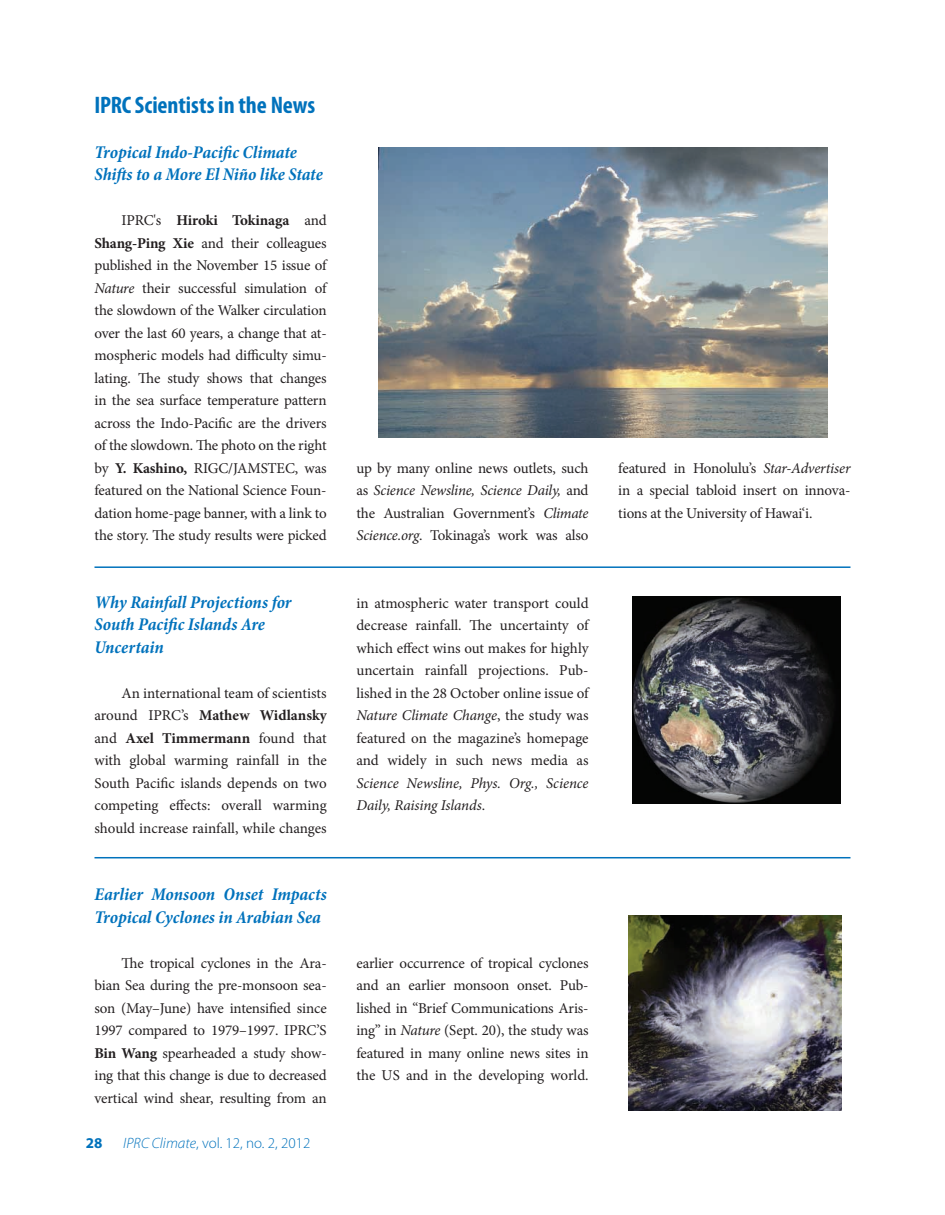
<style>
.page{position:relative;width:945px;height:1215px;background:#fff}
.page>*{position:absolute;margin:0;border:0;box-sizing:border-box;transform-origin:0 0}
.t1{font:700 condensed 24px "Myriad Pro";color:#0072bc}
.t2{font:italic 700 condensed 18px/22.5px "Minion Pro";letter-spacing:-.005em;color:#0072bc}
.t3{font:15px/22.5px "Minion Pro";letter-spacing:-.01em;color:#231f20;text-align:justify}
.t4{font:italic 15px/22.5px "Minion Pro";letter-spacing:-.005em;color:#231f20}
.t5{font:300 15px "Myriad Pro";color:#0072bc}
.t6{font:700 15px "Myriad Pro";color:#0072bc}
.s1{font-weight:700}
.s2{font-style:italic}
.s3{font-style:normal}
</style>
<div class="page">
<hr style="left:94px;top:566px;width:756px;height:2px;background:#0072bc">
<hr style="left:94px;top:857px;width:756px;height:1px;background:#0072bc">
<img style="left:629px;top:915px;width:213px;height:195px">
<img style="left:633px;top:596px;width:207px;height:208px">
<img style="left:378px;top:148px;width:450px;height:289px">
<h1 class="t1" style="left:94px;top:90px;width:222px">IPRC Scientists in the News</h1>
<p class="t2" style="left:94px;top:140px;width:230px">Tropical Indo-Pacific Climate<br>Shifts to a More El Niño like State</p>
<p class="t3" style="left:94px;top:209px;width:234px;text-indent:27px">IPRC's <span class="s1">Hiroki Tokinaga</span> and <span class="s1">Shang-Ping Xie</span> and their colleagues published in the November 15 issue of <span class="s2">Nature</span> their successful simulation of the slowdown of the Walker circulation over the last 60 years, a change that at&shy;mospheric models had difficulty simu&shy;lating. The study shows that changes in the sea surface temperature pattern across the Indo-Pacific are the drivers of the slowdown. The photo on the right by <span class="s1">Y. Kashino,</span> RIGC/JAMSTEC, was featured on the National Science Foun&shy;dation home-page banner, with a link to the story. The study results were picked</p>
<p class="t2" style="left:94px;top:590px;width:199px">Why Rainfall Projections for<br>South Pacific Islands Are<br>Uncertain</p>
<p class="t3" style="left:94px;top:682px;width:234px;text-indent:27px">An international team of scientists around IPRC’s <span class="s1">Mathew Widlansky </span>and <span class="s1">Axel Timmermann</span> found that with global warming rainfall in the South Pacific islands depends on two competing effects: overall warming should increase rainfall, while changes</p>
<p class="t3" style="left:356px;top:457px;width:234px">up by many online news outlets, such as <span class="s2">Science Newsline, Science Daily,</span> and the Australian Government’s <span class="s2">Climate Science.org</span>. Tokinaga’s work was also</p>
<p class="t3" style="left:618px;top:457px;width:234px">featured in Honolulu’s <span class="s2">Star-Advertiser </span>in a special tabloid insert on innova&shy;tions at the University of Hawai‘i.</p>
<p class="t3" style="left:356px;top:592px;width:234px">in atmospheric water transport could decrease rainfall. The uncertainty of which effect wins out makes for highly uncertain rainfall projections. Pub&shy;lished in the 28 October online issue of <span class="s2">Nature Climate Change</span>, the study was featured on the magazine’s homepage and widely in such news media as</p>
<p class="t4" style="left:356px;top:771px;width:234px">Science Newsline, Phys. Org., Science<br>Daily, Raising Islands<span class="s3">.</span></p>
<p class="t2" style="left:94px;top:883px;width:234px">Earlier Monsoon Onset Impacts<br>Tropical Cyclones in Arabian Sea</p>
<p class="t3" style="left:94px;top:952px;width:234px;text-indent:27px">The tropical cyclones in the Ara&shy;bian Sea during the pre-monsoon sea&shy;son (May–June) have intensified since 1997 compared to 1979–1997. IPRC’S <span class="s1">Bin Wang</span> spearheaded a study show&shy;ing that this change is due to decreased vertical wind shear, resulting from an</p>
<p class="t3" style="left:356px;top:952px;width:234px">earlier occurrence of tropical cyclones and an earlier monsoon onset. Pub&shy;lished in “Brief Communications Aris&shy;ing” in <span class="s2">Nature</span> (Sept. 20), the study was featured in many online news sites in the US and in the developing world.</p>
<p class="t6" style="left:86px;top:1133px;width:18px">28</p>
<p class="t5" style="left:123px;top:1134px;width:189px"><span class="s2">IPRC Climate</span>, vol. 12, no. 2, 2012</p>
</div>
